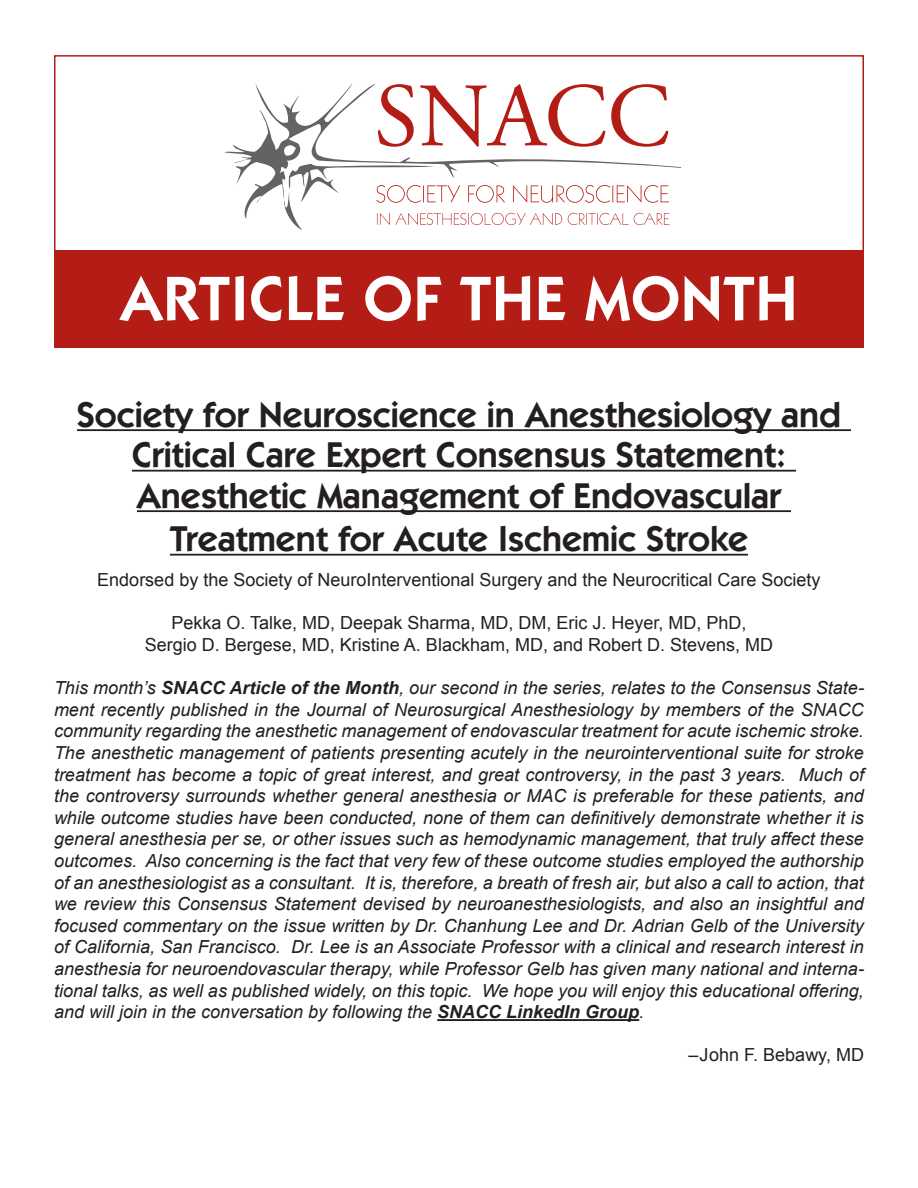
<style>
.page{position:relative;width:918px;height:1188px;background:#fff}
.page>*{position:absolute;margin:0;border:0;box-sizing:border-box;transform-origin:0 0}
.Headlines{font:600 63px "ITC Kabel Std";letter-spacing:.01em;color:#fff}
.Heads{font:600 36px/41.5px "ITC Kabel Std";color:#231f20;text-align:center}
.t1{font:italic 18px/21.6px "Arial";color:#231f20;text-align:justify}
.t2{font:18px "Arial";color:#231f20}
.s1{font-weight:700}
</style>
<div class="page">
<svg style="left:225px;top:83px;width:456px;height:136px"></svg>
<svg style="left:378px;top:84px;width:36px;height:63px"></svg>
<svg style="left:420px;top:84px;width:185px;height:63px"></svg>
<svg style="left:611px;top:84px;width:57px;height:63px"></svg>
<svg style="left:284px;top:163px;width:386px;height:67px"></svg>
<div style="left:54px;top:251px;width:810px;height:97px;background:#b41d15"></div>
<hr style="left:77px;top:429px;width:774px;height:2px;background:#231f20">
<hr style="left:132px;top:470px;width:664px;height:2px;background:#231f20">
<hr style="left:137px;top:510px;width:654px;height:2px;background:#231f20">
<hr style="left:170px;top:554px;width:578px;height:2px;background:#231f20">
<hr style="left:437px;top:1019px;width:202px;height:2px;background:#231f20">
<p class="Headlines" style="left:120px;top:261px;width:679px">ARTICLE OF THE MONTH</p>
<p class="Heads" style="left:77px;top:394px;width:766px">Society for Neuroscience in Anesthesiology and Critical Care Expert Consensus Statement:<br>Anesthetic Management of Endovascular Treatment for Acute Ischemic Stroke</p>
<p class="t2" style="left:97px;top:568px;width:725px">Endorsed by the Society of NeuroInterventional Surgery and the Neurocritical Care Society</p>
<p class="t2" style="left:172px;top:611px;width:576px">Pekka O. Talke, MD, Deepak Sharma, MD, DM, Eric J. Heyer, MD, PhD,</p>
<p class="t2" style="left:145px;top:633px;width:630px">Sergio D. Bergese, MD, Kristine A. Blackham, MD, and Robert D. Stevens, MD</p>
<p class="t1" style="left:54px;top:677px;width:812px">This month’s <span class="s1">SNACC Article of the Month</span>, our second in the series, relates to the Consensus State&shy;ment recently published in the Journal of Neurosurgical Anesthesiology by members of the SNACC community regarding the anesthetic management of endovascular treatment for acute ischemic stroke.<br>The anesthetic management of patients presenting acutely in the neurointerventional suite for stroke treatment has become a topic of great interest, and great controversy, in the past 3 years. Much of the controversy surrounds whether general anesthesia or MAC is preferable for these patients, and while outcome studies have been conducted, none of them can definitively demonstrate whether it is general anesthesia per se, or other issues such as hemodynamic management, that truly affect these outcomes. Also concerning is the fact that very few of these outcome studies employed the authorship of an anesthesiologist as a consultant. It is, therefore, a breath of fresh air, but also a call to action, that we review this Consensus Statement devised by neuroanesthesiologists, and also an insightful and focused commentary on the issue written by Dr. Chanhung Lee and Dr. Adrian Gelb of the University of California, San Francisco. Dr. Lee is an Associate Professor with a clinical and research interest in anesthesia for neuroendovascular therapy, while Professor Gelb has given many national and interna&shy;tional talks, as well as published widely, on this topic. We hope you will enjoy this educational offering, and will join in the conversation by following the <span class="s1">SNACC LinkedIn Group</span>.</p>
<p class="t2" style="left:688px;top:1043px;width:177px">–John F. Bebawy, MD</p>
</div>
